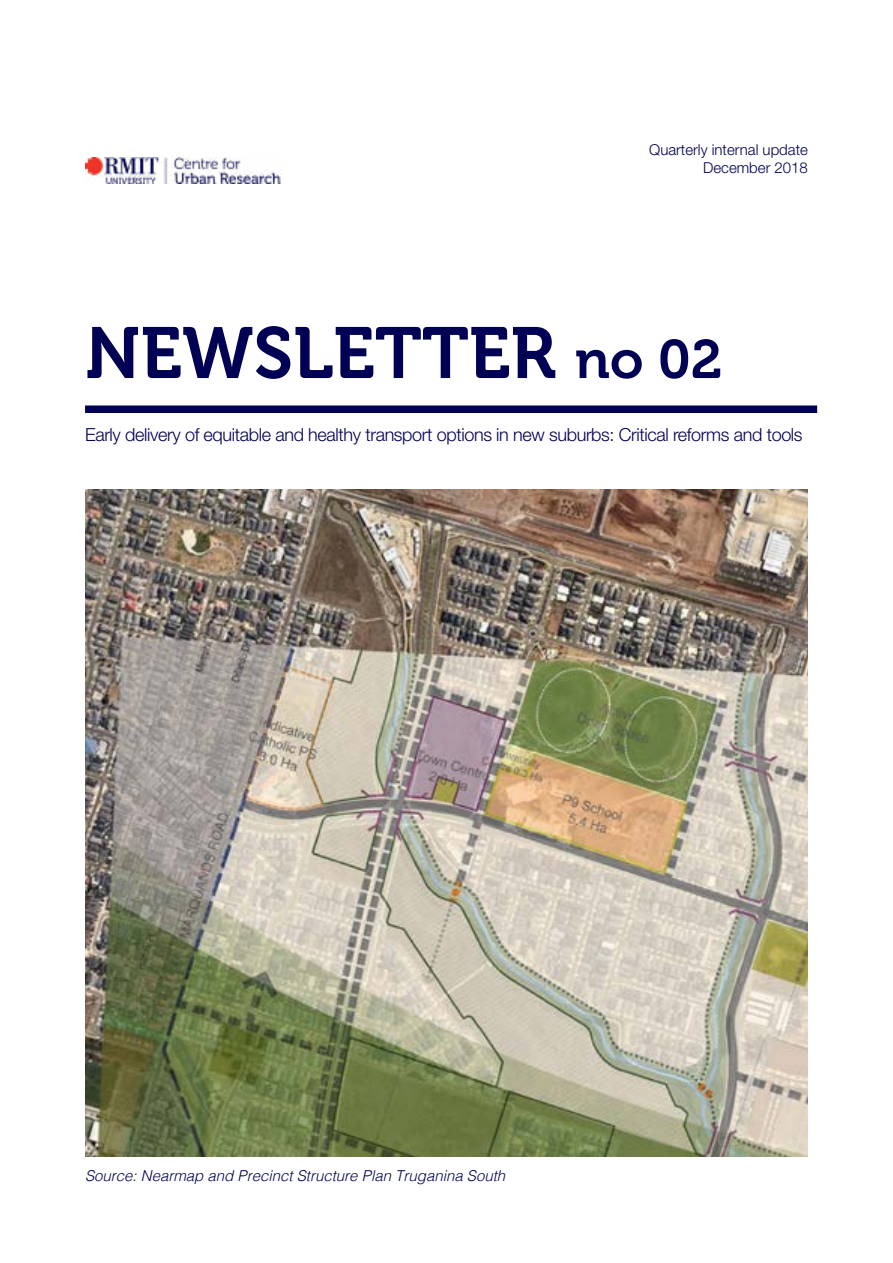
<style>
.page{position:relative;width:893px;height:1263px;background:#fff}
.page>*{position:absolute;margin:0;border:0;box-sizing:border-box;transform-origin:0 0}
.t1{font:72px "Museo 700";color:#000054}
.t2{font:300 18px "Helvetica Neue LT Pro";letter-spacing:-.02em;color:#000054}
.t3{font:italic 300 15px "Helvetica";color:#000054}
.t4{font:300 15px/18px "Helvetica Neue LT Pro";color:#000054;text-align:right}
.s1{font-size:54px}
</style>
<div class="page">
<img style="left:85px;top:489px;width:723px;height:668px">
<div style="left:85px;top:405px;width:732px;height:8px;background:#000054"></div>
<img style="left:85px;top:157px;width:197px;height:26px">
<p class="t4" style="left:649px;top:140px;width:160px">Quarterly internal update<br>December 2018</p>
<h1 class="t1" style="left:85px;top:313px;width:639px">NEWSLETTER <span class="s1">no 02</span></h1>
<p class="t2" style="left:85px;top:424px;width:719px">Early delivery of equitable and healthy transport options in new suburbs: Critical reforms and tools</p>
<p class="t3" style="left:85px;top:1163px;width:422px">Source: Nearmap and Precinct Structure Plan Truganina South</p>
</div>
